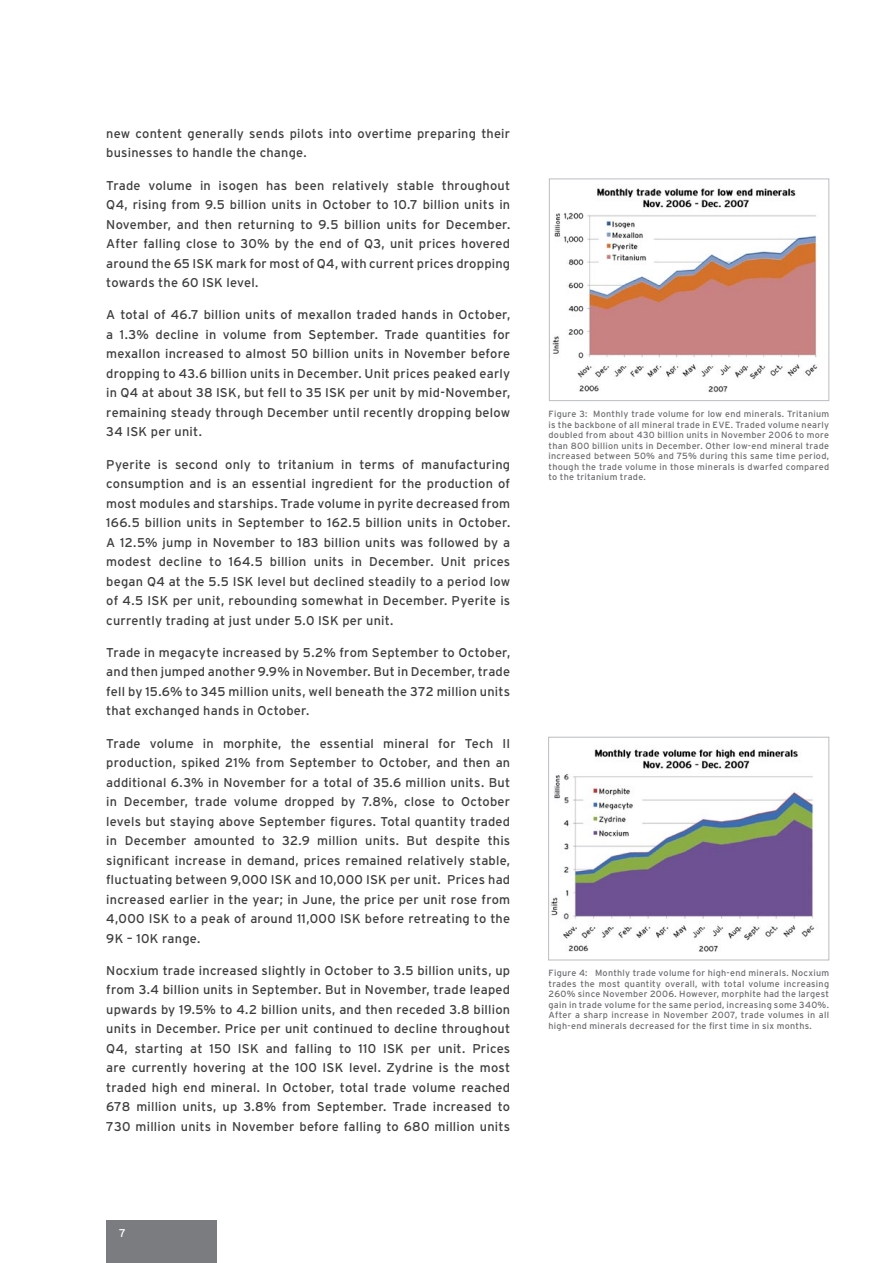
<style>
.page{position:relative;width:893px;height:1263px;background:#fff}
.page>*{position:absolute;margin:0;border:0;box-sizing:border-box;transform-origin:0 0}
.t1{font:12.75px/19.5px "Interstate";letter-spacing:.02em;color:#3e3e3f;text-align:justify}
.t2{font:11.25px "Interstate";color:#fff}
.t3{font:9px/10.5px "Interstate";letter-spacing:.03em;color:#6c6d70;text-align:justify}
</style>
<div class="page">
<div style="left:106px;top:1220px;width:111px;height:43px;background:#7a7c7f"></div>
<img style="left:552px;top:188px;width:266px;height:205px">
<div style="left:549px;top:179px;width:280px;height:222px;border:1px solid #bcbdc0"></div>
<img style="left:551px;top:749px;width:264px;height:203px">
<div style="left:548px;top:737px;width:281px;height:223px;border:1px solid #bcbdc0"></div>
<p class="t1" style="left:106px;top:124px;width:405px">new content generally sends pilots into overtime preparing their businesses to handle the change.</p>
<p class="t1" style="left:106px;top:175px;width:405px">Trade volume in isogen has been relatively stable throughout Q4, rising from 9.5 billion units in October to 10.7 billion units in November, and then returning to 9.5 billion units for December.<br>After falling close to 30% by the end of Q3, unit prices hovered around the 65 ISK</p>
<p class="t1" style="left:216px;top:253px;width:296px">mark for most of Q4, with current prices dropping</p>
<p class="t1" style="left:106px;top:273px;width:104px">towards the 60 ISK</p>
<p class="t1" style="left:227px;top:273px;width:33px">level.</p>
<p class="t1" style="left:106px;top:305px;width:405px">A total of 46.7 billion units of mexallon traded hands in October, a 1.3% decline in volume from September. Trade quantities for mexallon increased to almost 50 billion units in November before dropping to 43.6 billion units in December. U nit prices peaked early in Q4 at about 38 ISK, but fell to 35 ISK</p>
<p class="t1" style="left:106px;top:383px;width:405px;text-indent:243px">per unit by mid-November, remaining steady through December until recently dropping below 34 ISK</p>
<p class="t1" style="left:151px;top:422px;width:53px">per unit.</p>
<p class="t1" style="left:106px;top:454px;width:405px">Pyerite is second only to tritanium in terms of manufacturing consumption and is an essential ingredient for the production of most modules and starships. Trade volume in pyrite decreased from 166.5 billion units in September to 162.5 billion units in October.<br>A 12.5% jump in November to 183 billion units was followed by a modest decline to 164.5 billion units in December. U nit prices began Q4 at the 5.5 ISK</p>
<p class="t1" style="left:257px;top:571px;width:254px">level but declined steadily to a period low</p>
<p class="t1" style="left:106px;top:591px;width:405px;text-indent:66px">per unit, rebounding somewhat in December. Pyerite is currently trading at just under 5.0 ISK</p>
<p class="t1" style="left:106px;top:591px;width:49px">of 4.5 ISK</p>
<p class="t1" style="left:342px;top:610px;width:53px">per unit.</p>
<p class="t1" style="left:106px;top:642px;width:405px">Trade in megacyte increased by 5.2% from September to October, and then jumped another 9.9% in November. But in December, trade fell by 15.6% to 345 million units, well beneath the 372 million units that exchanged hands in October.</p>
<p class="t1" style="left:106px;top:733px;width:405px;text-align:left">Trade volume in morphite, the essential mineral for Tech II production, spiked 21% from September to October, and then an additional 6.3% in November for a total of 35.6 million units. But in December, trade volume dropped by 7.8%, close to October levels but staying above September figures. Total quantity traded in December amounted to 32.9 million units. But despite this significant increase in demand, prices remained relatively stable, fluctuating between 9,000 ISK</p>
<p class="t1" style="left:106px;top:870px;width:405px;text-indent:284px">per unit. Prices had increased earlier in the year; in June, the price per unit rose from 4,000 ISK</p>
<p class="t1" style="left:295px;top:870px;width:79px">and 10,000 ISK</p>
<p class="t1" style="left:174px;top:909px;width:174px">to a peak of around 11,000 ISK</p>
<p class="t1" style="left:365px;top:909px;width:147px">before retreating to the</p>
<p class="t1" style="left:106px;top:928px;width:96px">9K – 10K range.</p>
<p class="t1" style="left:106px;top:960px;width:405px">Nocxium trade increased slightly in October to 3.5 billion units, up from 3.4 billion units in September. But in November, trade leaped upwards by 19.5% to 4.2 billion units, and then receded 3.8 billion units in December. Price per unit continued to decline throughout Q4, starting at 150 ISK</p>
<p class="t1" style="left:266px;top:1038px;width:125px">and falling to 110 ISK</p>
<p class="t1" style="left:411px;top:1038px;width:101px">per unit. Prices</p>
<p class="t1" style="left:106px;top:1058px;width:224px">are currently hovering at the 100 ISK</p>
<p class="t1" style="left:106px;top:1058px;width:405px;text-indent:243px">level. Zydrine is the most traded high end mineral. I n October, total trade volume reached 678 million units, up 3.8% from September. Trade increased to 730 million units in November before falling to 680 million units</p>
<p class="t2" style="left:119px;top:1226px;width:8px">7</p>
<p class="t3" style="left:548px;top:408px;width:282px">Figure 3: Monthly trade volume for low end minerals. Tritanium is the backbone of all mineral trade in EVE. Traded volume nearly doubled from about 430 billion units in November 2006 to more than 800 billion units in December. Other low-end mineral trade increased between 50% and 75% during this same time period, though the trade volume in those minerals is dwarfed compared to the tritanium trade.</p>
<p class="t3" style="left:549px;top:968px;width:282px">Figure 4: Monthly trade volume for high-end minerals. Nocxium trades the most quantity overall, with total volume increasing 260% since November 2006. However, morphite had the largest gain in trade volume for the same period, increasing some 340%.<br>After a sharp increase in November 2007, trade volumes in all high-end minerals decreased for the first time in six months.</p>
</div>
